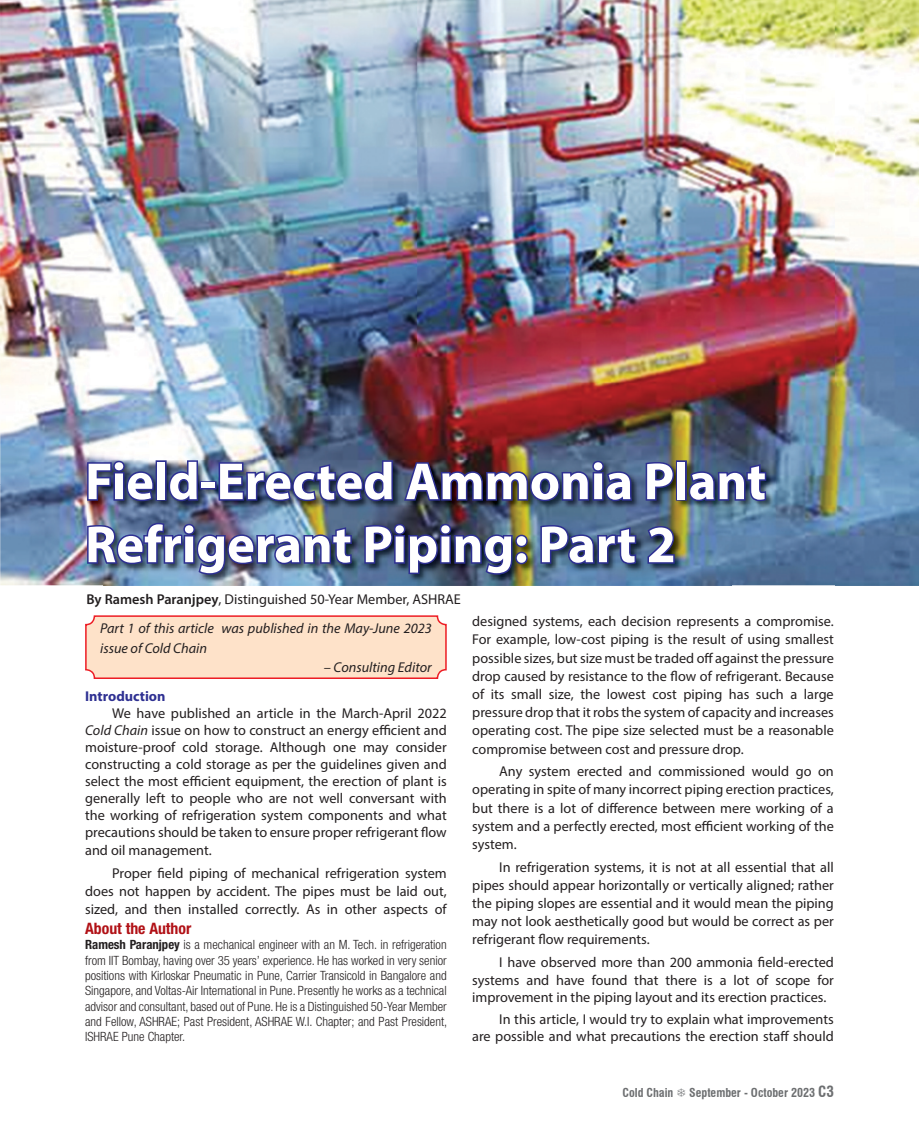
<style>
.page{position:relative;width:919px;height:1135px;background:#fff}
.page>*{position:absolute;margin:0;border:0;box-sizing:border-box;transform-origin:0 0}
.t1{font:700 52.5px/63px "Myriad Pro";color:#fff}
.t2{font:700 condensed 15.75px "Helvetica Neue LT Std";color:#b11116}
.t3{font:14.25px/18.1px "Myriad Pro";color:#231f20;text-align:justify}
.t4{font:italic 14.25px/19.5px "Myriad Pro";color:#231f20}
.t5{font:700 14.25px "Myriad Pro";color:#2e3092}
.t6{font:300 condensed 12.75px/15.3px "Helvetica Neue LT Std";color:#231f20;text-align:justify}
.t7{font:700 condensed 12px "Swiss 721 BT";color:#6d6f71}
.s1{font-weight:600}
.s2{font-style:italic}
.s3{font-weight:700}
.s4{font-size:15px}
</style>
<div class="page">
<img style="left:0;top:0;width:835px;height:484px">
<img style="left:835px;top:0;width:83px;height:585px">
<img style="left:0;top:484px;width:104px;height:101px">
<img style="left:731px;top:484px;width:105px;height:101px">
<img style="left:104px;top:582px;width:627px;height:3px">
<img style="left:87px;top:460px;width:687px;height:122px">
<img style="left:86px;top:459px;width:69px;height:43px">
<div style="left:155px;top:460px;width:11px;height:40px;border:3px solid #2e3092"></div>
<svg style="left:167px;top:458px;width:33px;height:44px"></svg>
<div style="left:200px;top:481px;width:16px;height:8px;border:3px solid #2e3092"></div>
<img style="left:217px;top:458px;width:177px;height:45px">
<img style="left:402px;top:459px;width:231px;height:43px">
<svg style="left:643px;top:460px;width:32px;height:42px"></svg>
<div style="left:675px;top:460px;width:11px;height:40px;border:3px solid #2e3092"></div>
<svg style="left:686px;top:462px;width:81px;height:41px;background:#344274"></svg>
<img style="left:86px;top:521px;width:267px;height:55px">
<img style="left:362px;top:522px;width:167px;height:54px">
<svg style="left:538px;top:523px;width:99px;height:43px;background:#394c80"></svg>
<svg style="left:644px;top:524px;width:32px;height:41px"></svg>
<div style="left:85px;top:615px;width:361px;height:63px;background:#fee2c9"></div>
<h1 class="t1" style="left:85px;top:448px;width:682px">Field-Erected Ammonia Plant<br>Refrigerant Piping: Part 2</h1>
<p class="t3" style="left:86px;top:590px;width:376px"><span class="s1">By Ramesh Paranjpey</span>, Distinguished 50-Year Member, ASHRAE</p>
<p class="t4" style="left:100px;top:618px;width:333px">Part 1 of this article was published in the May-June 2023 issue of Cold Chain</p>
<p class="t4" style="left:323px;top:657px;width:109px">– Consulting Editor</p>
<p class="t5" style="left:85px;top:686px;width:82px">Introduction</p>
<p class="t3" style="left:85px;top:703px;width:363px;line-height:17.2px;text-indent:27px">We have published an article in the March-April 2022<br><span class="s2">Cold Chain</span> issue on how to construct an energy efficient and moisture-proof cold storage. Although one may consider constructing a cold storage as per the guidelines given and select the most efficient equipment, the erection of plant is generally left to people who are not well conversant with the working of refrigeration system components and what precautions should be taken to ensure proper refrigerant flow and oil management.</p>
<p class="t3" style="left:85px;top:863px;width:363px;text-indent:27px">Proper field piping of mechanical refrigeration system does not happen by accident. The pipes must be laid out, sized, and then installed correctly. As in other aspects of</p>
<p class="t2" style="left:85px;top:918px;width:108px">About the Author</p>
<p class="t6" style="left:85px;top:936px;width:363px"><span class="s3">Ramesh Paranjpey</span> is a mechanical engineer with an M. Tech. in refrigeration from IIT Bombay, having over 35 years’ experience. He has worked in very senior positions with Kirloskar Pneumatic in Pune, Carrier Transicold in Bangalore and Singapore, and Voltas-Air International in Pune. Presently he works as a technical advisor and consultant, based out of Pune. He is a Distinguished 50-Year Member and Fellow, ASHRAE; Past President, ASHRAE W.I. Chapter; and Past President, ISHRAE Pune Chapter.</p>
<p class="t3" style="left:472px;top:611px;width:363px">designed systems, each decision represents a compromise.<br>For example, low-cost piping is the result of using smallest possible sizes, but size must be traded off against the pressure drop caused by resistance to the flow of refrigerant. Because of its small size, the lowest cost piping has such a large pressure drop that it robs the system of capacity and increases operating cost. The pipe size selected must be a reasonable compromise between cost and pressure drop.</p>
<p class="t3" style="left:472px;top:761px;width:363px;text-indent:27px">Any system erected and commissioned would go on operating in spite of many incorrect piping erection practices, but there is a lot of difference between mere working of a system and a perfectly erected, most efficient working of the system.</p>
<p class="t3" style="left:472px;top:857px;width:363px;text-indent:27px">In refrigeration systems, it is not at all essential that all pipes should appear horizontally or vertically aligned; rather the piping slopes are essential and it would mean the piping may not look aesthetically good but would be correct as per refrigerant flow requirements.</p>
<p class="t3" style="left:472px;top:952px;width:363px;line-height:17.7px;text-indent:27px">I have observed more than 200 ammonia field-erected systems and have found that there is a lot of scope for improvement in the piping layout and its erection practices.</p>
<p class="t3" style="left:472px;top:1010px;width:363px;line-height:17.2px;text-align:right">In this article, I would try to explain what improvements<br>are possible and what precautions the erection staff should</p>
<p class="t7" style="left:622px;top:1084px;width:52px">Cold Chain</p>
<p class="t7" style="left:689px;top:1084px;width:146px">September - October 2023 <span class="s4">C3</span></p>
</div>
